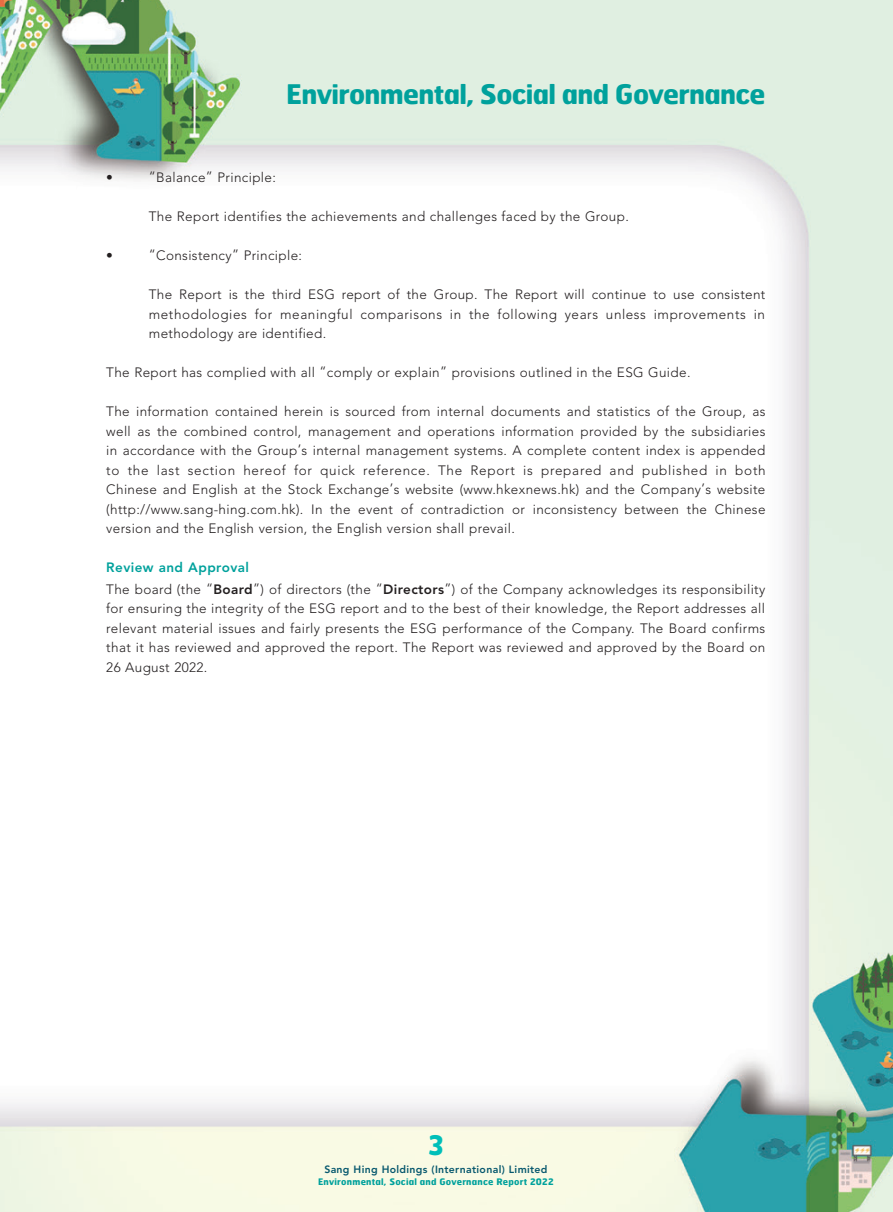
<style>
.page{position:relative;width:893px;height:1212px;background:#fff}
.page>*{position:absolute;margin:0;border:0;box-sizing:border-box;transform-origin:0 0}
.t1{font:700 27px "Hermes";letter-spacing:-.025em;color:#00a19c}
.t2{font:700 27px "Hermes";color:#00bfb9}
.Body_Text{font:300 13.5px/19.5px "Avenir LT Std";letter-spacing:.025em;color:#231f20;text-align:justify}
.Heading_2{font:800 13.5px "Avenir LT Std";letter-spacing:.03em;color:#00a19c}
.t3{font:800 10.5px "Avenir LT Std";letter-spacing:.03em;color:#07586e}
.t4{font:700 9px "Hermes";letter-spacing:.025em;color:#00a19c}
.s1{font-weight:800}
</style>
<div class="page">
<img style="left:0;top:0;width:893px;height:1212px">
<h1 class="t1" style="left:286px;top:76px;width:481px">Environmental, Social and Governance</h1>
<p class="Body_Text" style="left:106px;top:168px;width:8px">•</p>
<p class="Body_Text" style="left:149px;top:168px;width:129px">“Balance” Principle:</p>
<p class="Body_Text" style="left:149px;top:207px;width:481px">The Report identifies the achievements and challenges faced by the Group.</p>
<p class="Body_Text" style="left:106px;top:246px;width:8px">•</p>
<p class="Body_Text" style="left:149px;top:246px;width:155px">“Consistency” Principle:</p>
<p class="Body_Text" style="left:149px;top:285px;width:618px">The Report is the third ESG report of the Group. The Report will continue to use consistent methodologies for meaningful comparisons in the following years unless improvements in methodology are identified.</p>
<p class="Body_Text" style="left:106px;top:363px;width:586px">The Report has complied with all “comply or explain” provisions outlined in the ESG Guide.</p>
<p class="Body_Text" style="left:106px;top:402px;width:661px">The information contained herein is sourced from internal documents and statistics of the Group, as well as the combined control, management and operations information provided by the subsidiaries in accordance with the Group’s internal management systems. A complete content index is appended to the last section hereof for quick reference. The Report is prepared and published in both Chinese and English at the Stock Exchange’s website (www.hkexnews.hk) and the Company’s website (http://www.sang-hing.com.hk). In the event of contradiction or inconsistency between the Chinese version and the English version, the English version shall prevail.</p>
<p class="Heading_2" style="left:106px;top:559px;width:144px">Review and Approval</p>
<p class="Body_Text" style="left:106px;top:579px;width:661px">The board (the “<span class="s1">Board</span>”) of directors (the “<span class="s1">Directors</span>”) of the Company acknowledges its responsibility for ensuring the integrity of the ESG report and to the best of their knowledge, the Report addresses all relevant material issues and fairly presents the ESG performance of the Company. The Board confirms that it has reviewed and approved the report. The Report was reviewed and approved by the Board on 26 August 2022.</p>
<h1 class="t2" style="left:428px;top:1127px;width:17px">3</h1>
<p class="t3" style="left:324px;top:1163px;width:225px">Sang Hing Holdings (International) Limited</p>
<p class="t4" style="left:318px;top:1176px;width:237px">Environmental, Social and Governance Report 2022</p>
</div>
